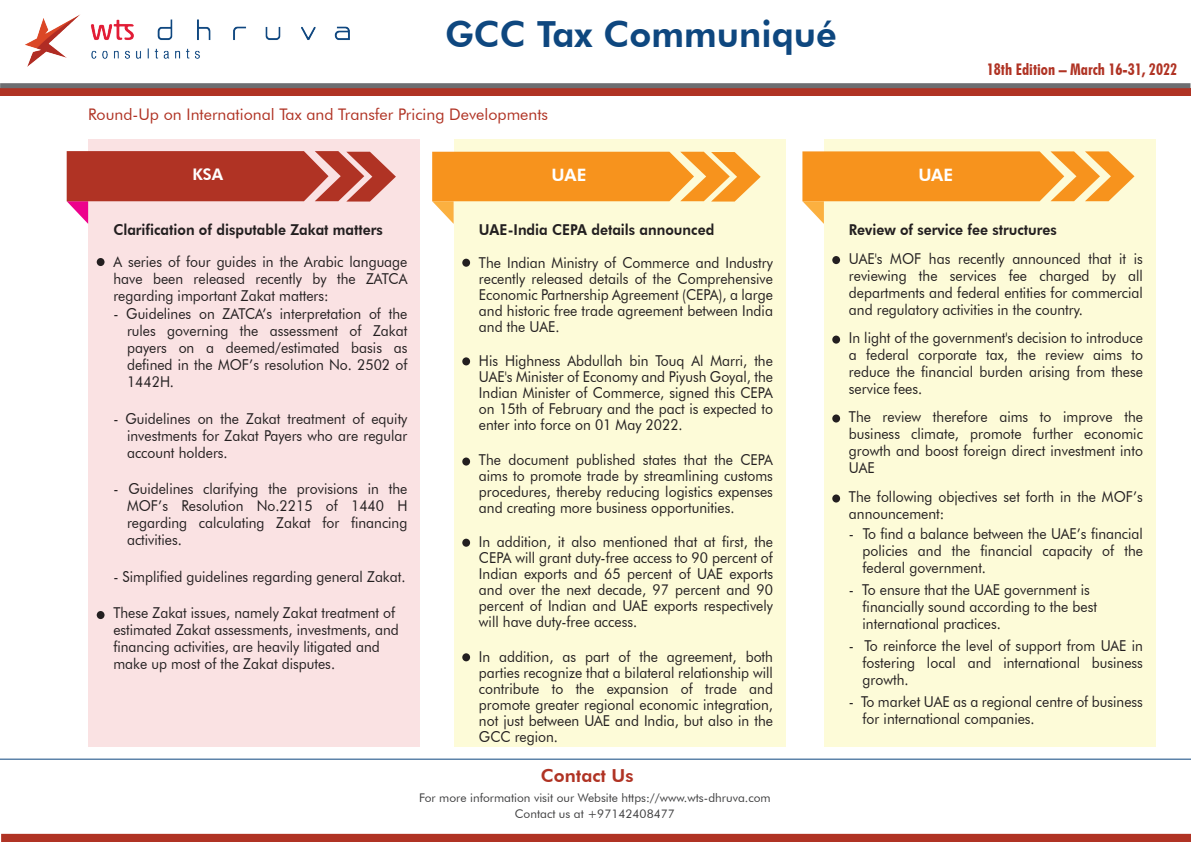
<style>
.page{position:relative;width:1191px;height:842px;background:#fff}
.page>*{position:absolute;margin:0;border:0;box-sizing:border-box;transform-origin:0 0}
.t1{font:800 36px "Futura BT";color:#0e477f}
.t2{font:800 17.9px "Futura BT";color:#b03324}
.t3{font:800 17.1px "Futura BT";letter-spacing:-.01em;color:#fff}
.t4{font:16px "Futura BT";color:#b03324}
.t5{font:700 condensed 16px "Futura BT";color:#b03324}
.t6{font:800 16px "Futura BT";color:#fff}
.t7{font:15px/17px "Futura BT";color:#231f20;text-align:justify;scale:.93 1}
.t8{font:800 15px "Futura BT";color:#231f20;scale:.93 1}
.t9{font:12px/15.8px "Futura BT";color:#3f3f40;text-align:center}
</style>
<div class="page">
<div style="left:88px;top:139px;width:332px;height:608px;background:#fae2e3"></div>
<div style="left:97px;top:258px;width:8px;height:8px;background:#231f20;border-radius:50%"></div>
<div style="left:97px;top:611px;width:8px;height:8px;background:#231f20;border-radius:50%"></div>
<svg style="left:67px;top:151px;width:329px;height:73px"></svg>
<div style="left:0;top:88px;width:1190px;height:8px;background:#b03324"></div>
<div style="left:0;top:83px;width:1190px;height:5px;background:#6d6e71"></div>
<div style="left:1px;top:834px;width:1190px;height:8px;background:#b03324"></div>
<hr style="left:0;top:759px;width:1191px;height:1px;background:#0e477f">
<img style="left:25px;top:14px;width:324px;height:53px">
<div style="left:824px;top:139px;width:331px;height:608px;background:#fdfbd8"></div>
<svg style="left:802px;top:151px;width:332px;height:73px"></svg>
<div style="left:832px;top:256px;width:8px;height:8px;background:#231f20;border-radius:50%"></div>
<div style="left:832px;top:336px;width:8px;height:8px;background:#231f20;border-radius:50%"></div>
<div style="left:832px;top:414px;width:8px;height:8px;background:#231f20;border-radius:50%"></div>
<div style="left:832px;top:494px;width:8px;height:8px;background:#231f20;border-radius:50%"></div>
<div style="left:454px;top:139px;width:331px;height:608px;background:#fdfbd8"></div>
<div style="left:462px;top:259px;width:8px;height:8px;background:#231f20;border-radius:50%"></div>
<div style="left:462px;top:357px;width:8px;height:8px;background:#231f20;border-radius:50%"></div>
<div style="left:462px;top:457px;width:8px;height:9px;background:#231f20;border-radius:50%"></div>
<svg style="left:432px;top:152px;width:328px;height:72px"></svg>
<div style="left:462px;top:539px;width:8px;height:8px;background:#231f20;border-radius:50%"></div>
<div style="left:462px;top:653px;width:8px;height:8px;background:#231f20;border-radius:50%"></div>
<h1 class="t1" style="left:445px;top:12px;width:393px">GCC Tax Communiqué</h1>
<p class="t4" style="left:88px;top:105px;width:461px">Round-Up on International Tax and Transfer Pricing Developments</p>
<p class="t5" style="left:986px;top:60px;width:192px">18th Edition – March 16-31, 2022</p>
<p class="t6" style="left:193px;top:165px;width:32px">KSA</p>
<p class="t3" style="left:551px;top:164px;width:36px">UAE</p>
<p class="t8" style="left:113px;top:221px;width:291px">Clarification of disputable Zakat matters</p>
<p class="t7" style="left:113px;top:253px;width:318px">A series of four guides in the Arabic language have been released recently by the ZATCA regarding important Zakat matters:</p>
<p class="t7" style="left:127px;top:305px;width:303px;text-indent:-14px">- Guidelines on ZATCA’s interpretation of the rules governing the assessment of Zakat payers on a deemed/estimated basis as defined in the MOF’s resolution No. 2502 of 1442H.</p>
<p class="t7" style="left:127px;top:410px;width:303px;text-indent:-14px">- Guidelines on the Zakat treatment of equity investments for Zakat Payers who are regular account holders.</p>
<p class="t7" style="left:127px;top:480px;width:303px;text-indent:-14px">- Guidelines clarifying the provisions in the MOF’s Resolution No.2215 of 1440 H regarding calculating Zakat for financing activities.</p>
<p class="t7" style="left:113px;top:567px;width:316px">- Simplified guidelines regarding general Zakat.</p>
<p class="t7" style="left:113px;top:604px;width:308px;text-align:left">These Zakat issues, namely Zakat treatment of estimated Zakat assessments, investments, and financing activities, are heavily litigated and make up most of the Zakat disputes.</p>
<p class="t8" style="left:479px;top:221px;width:254px">UAE-India CEPA details announced</p>
<p class="t7" style="left:479px;top:254px;width:318px;line-height:16px">The Indian Ministry of Commerce and Industry recently released details of the Comprehensive Economic Partnership Agreement (CEPA), a large and historic free trade agreement between India and the UAE.</p>
<p class="t7" style="left:479px;top:353px;width:318px;line-height:16px">His Highness Abdullah bin Touq Al Marri, the UAE's Minister of Economy and Piyush Goyal, the Indian Minister of Commerce, signed this CEPA on 15th of February and the pact is expected to enter into force on 01 May 2022.</p>
<p class="t7" style="left:479px;top:451px;width:318px;line-height:16px">The document published states that the CEPA aims to promote trade by streamlining customs procedures, thereby reducing logistics expenses and creating more business opportunities.</p>
<p class="t7" style="left:479px;top:534px;width:318px;line-height:16px">In addition, it also mentioned that at first, the CEPA will grant duty-free access to 90 percent of Indian exports and 65 percent of UAE exports and over the next decade, 97 percent and 90 percent of Indian and UAE exports respectively will have duty-free access.</p>
<p class="t7" style="left:479px;top:648px;width:318px;line-height:16px">In addition, as part of the agreement, both parties recognize that a bilateral relationship will contribute to the expansion of trade and promote greater regional economic integration, not just between UAE and India, but also in the GCC region.</p>
<p class="t2" style="left:541px;top:765px;width:94px">Contact Us</p>
<p class="t9" style="left:419px;top:790px;width:353px">For more information visit our Website https://www.wts-dhruva.com<br>Contact us at +97142408477</p>
<p class="t3" style="left:918px;top:165px;width:36px">UAE</p>
<p class="t8" style="left:849px;top:221px;width:225px">Review of service fee structures</p>
<p class="t7" style="left:849px;top:251px;width:318px">UAE's MOF has recently announced that it is reviewing the services fee charged by all departments and federal entities for commercial and regulatory activities in the country.</p>
<p class="t7" style="left:849px;top:329px;width:318px">In light of the government's decision to introduce a federal corporate tax, the review aims to reduce the financial burden arising from these service fees.</p>
<p class="t7" style="left:849px;top:408px;width:318px">The review therefore aims to improve the business climate, promote further economic growth and boost foreign direct investment into UAE</p>
<p class="t7" style="left:849px;top:488px;width:318px">The following objectives set forth in the MOF’s announcement:</p>
<p class="t7" style="left:862px;top:525px;width:303px;text-indent:-14px">- To find a balance between the UAE’s financial policies and the financial capacity of the federal government.</p>
<p class="t7" style="left:862px;top:581px;width:254px;text-align:left;text-indent:-14px">- To ensure that the UAE government is financially sound according to the best international practices.</p>
<p class="t7" style="left:862px;top:637px;width:303px;text-indent:-14px">- To reinforce the level of support from UAE in fostering local and international business growth.</p>
<p class="t7" style="left:862px;top:693px;width:303px;text-indent:-14px">- To market UAE as a regional centre of business for international companies.</p>
</div>
